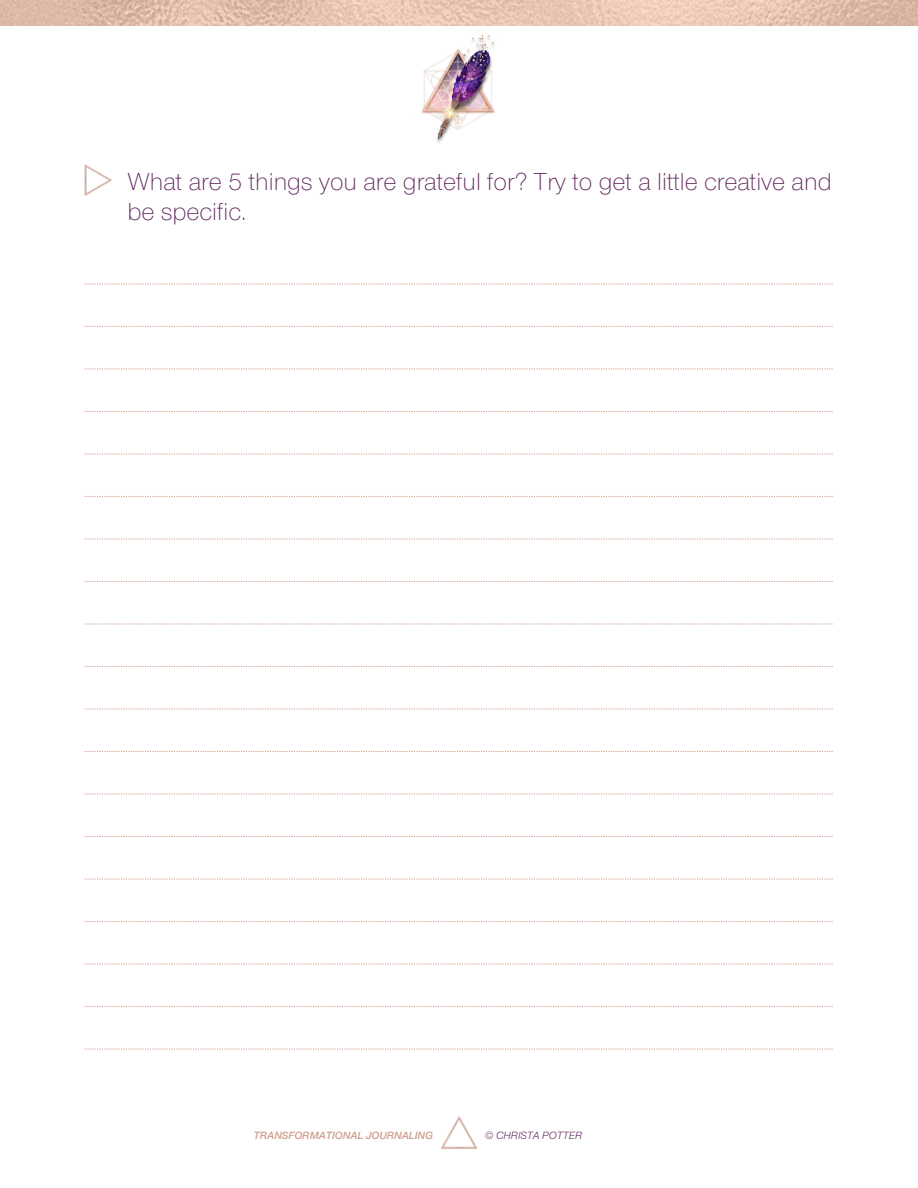
<style>
.page{position:relative;width:918px;height:1188px;background:#fff}
.page>*{position:absolute;margin:0;border:0;box-sizing:border-box;transform-origin:0 0}
.Subtitle_Caps{font:300 25.5px/30px "Helvetica 2";color:#61275e}
.t1{font:italic 600 10.95px "Helvetica 2";color:#cf9e8c}
.t2{font:italic 10.95px "Helvetica 2";color:#61275e}
</style>
<div class="page">
<img style="left:441px;top:1116px;width:37px;height:33px">
<img style="left:0;top:0;width:918px;height:26px">
<img style="left:407px;top:25px;width:104px;height:118px">
<svg style="left:85px;top:284px;width:748px;height:1px"></svg>
<svg style="left:85px;top:326px;width:748px;height:1px"></svg>
<svg style="left:85px;top:369px;width:748px;height:1px"></svg>
<svg style="left:85px;top:411px;width:748px;height:1px"></svg>
<svg style="left:85px;top:454px;width:748px;height:1px"></svg>
<svg style="left:85px;top:496px;width:748px;height:1px"></svg>
<svg style="left:85px;top:539px;width:748px;height:1px"></svg>
<svg style="left:85px;top:581px;width:748px;height:1px"></svg>
<svg style="left:85px;top:624px;width:748px;height:1px"></svg>
<svg style="left:85px;top:666px;width:748px;height:1px"></svg>
<svg style="left:85px;top:709px;width:748px;height:1px"></svg>
<svg style="left:85px;top:751px;width:748px;height:1px"></svg>
<svg style="left:85px;top:794px;width:748px;height:1px"></svg>
<svg style="left:85px;top:836px;width:748px;height:1px"></svg>
<svg style="left:85px;top:879px;width:748px;height:1px"></svg>
<svg style="left:85px;top:921px;width:748px;height:1px"></svg>
<svg style="left:85px;top:964px;width:748px;height:1px"></svg>
<svg style="left:85px;top:1006px;width:748px;height:1px"></svg>
<svg style="left:85px;top:1049px;width:748px;height:1px"></svg>
<img style="left:84px;top:164px;width:28px;height:32px">
<p class="Subtitle_Caps" style="left:128px;top:166px;width:706px">What are 5 things you are grateful for? Try to get a little creative and be specific.</p>
<p class="t1" style="left:254px;top:1129px;width:181px">TRANSFORMATIONAL JOURNALING</p>
<p class="t2" style="left:485px;top:1129px;width:99px">© CHRISTA POTTER</p>
</div>
